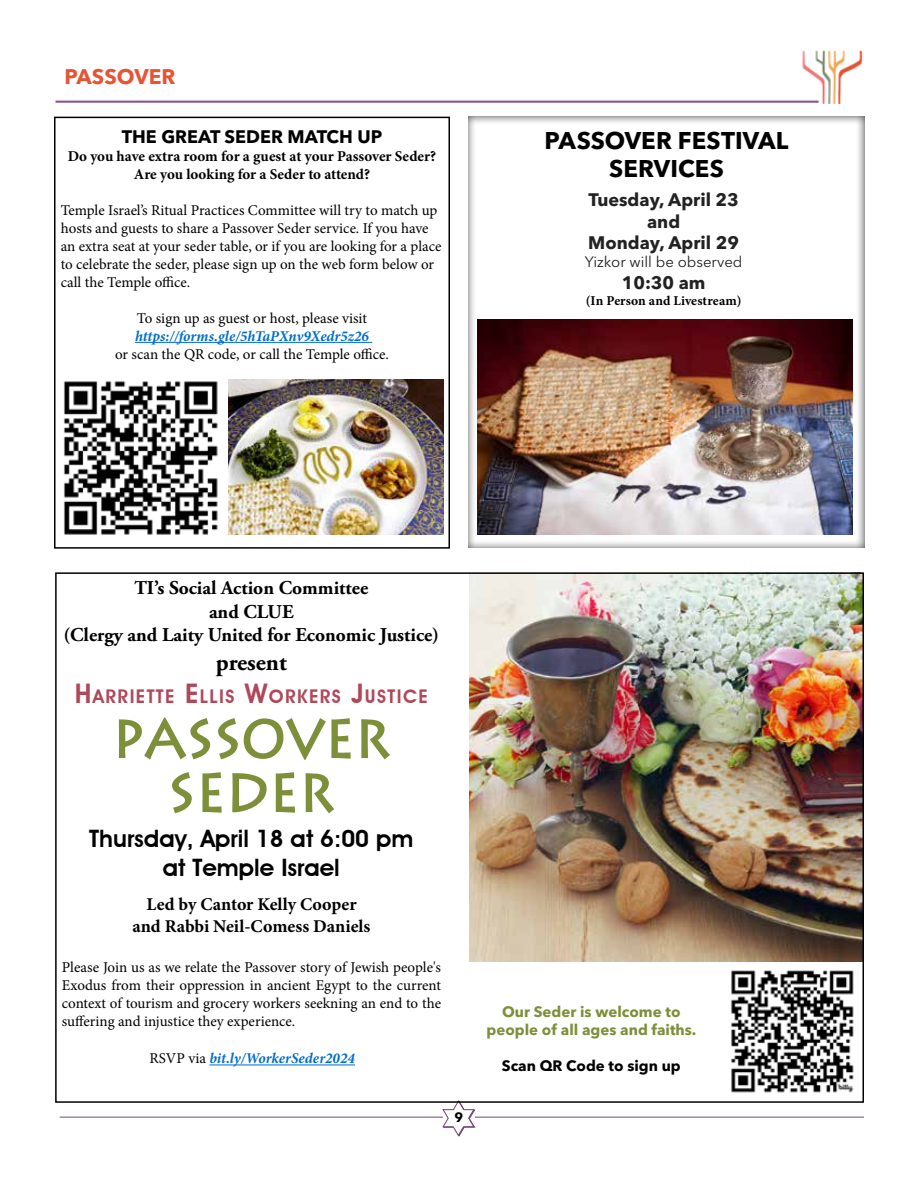
<style>
.page{position:relative;width:918px;height:1188px;background:#fff}
.page>*{position:absolute;margin:0;border:0;box-sizing:border-box;transform-origin:0 0}
.t1{font:700 54px/54px "Liste";color:#7d8f39;text-align:center}
.t2{font:600 24px/28.8px "Advantage";color:#000;text-align:center}
.t3{font:700 24px/28.8px "Avenir Next LT Pro";color:#000;text-align:center}
.t4{font:700 24px "Adobe Garamond Pro";color:#000}
.t5{font:700 21px "Avenir Next LT Pro";color:#e55534}
.t6{font:700 19.5px/23.4px "Adobe Garamond Pro";color:#000;text-align:center}
.t7{font:600 18.9px "Advantage";letter-spacing:.07em;color:#af495a}
.t8{font:700 18px/21.6px "Minion Pro";color:#000;text-align:center}
.t9{font:700 18px/21.6px "Avenir Next LT Pro";color:#222223;text-align:center}
.t10{font:700 18px "Avenir Next LT Pro";color:#000}
.t11{font:15px/18px "Minion Pro";color:#000}
.t12{font:700 15px/18px "Minion Pro";letter-spacing:-.005em;color:#000;text-align:center}
.t13{font:italic 700 15px "Minion Pro";color:#006dcf}
.t14{font:700 15px/18px "Avenir Next LT Pro";color:#7d8f39;text-align:center}
.t15{font:15px "Avenir Next LT Pro";color:#222223}
.t16{font:700 15px "Avenir Next LT Pro";color:#000}
.t17{font:700 13.5px "Minion Pro";letter-spacing:.01em;color:#000}
.t18{font:700 13.5px "Avenir Next LT Pro";color:#000}
.s1{font-size:27px}
.s2{font-weight:400;font-style:normal;color:#000}
</style>
<div class="page">
<svg style="left:443px;top:1103px;width:32px;height:34px"></svg>
<hr style="left:475px;top:1117px;width:389px;height:1px;background:#79457f">
<hr style="left:60px;top:1117px;width:383px;height:1px;background:#79457f">
<img style="left:55px;top:50px;width:809px;height:54px">
<div style="left:467px;top:115px;width:399px;height:433px;background:#000;opacity:.75"></div>
<hr style="left:135px;top:342px;width:237px;height:1px;background:#006dcf">
<img style="left:64px;top:381px;width:154px;height:154px">
<img style="left:228px;top:380px;width:216px;height:155px">
<div style="left:54px;top:117px;width:396px;height:432px;border:2px solid #000"></div>
<img style="left:477px;top:319px;width:376px;height:216px">
<img style="left:469px;top:575px;width:392px;height:386px">
<hr style="left:209px;top:1065px;width:146px;height:1px;background:#006dcf">
<img style="left:731px;top:970px;width:123px;height:123px">
<h3 class="t5" style="left:64px;top:64px;width:112px">PASSOVER</h3>
<p class="t10" style="left:122px;top:126px;width:262px">THE GREAT SEDER MATCH UP</p>
<p class="t12" style="left:68px;top:147px;width:370px">Do you have extra room for a guest at your Passover Seder?<br>Are you looking for a Seder to attend?</p>
<p class="t11" style="left:61px;top:201px;width:382px">Temple Israel’s Ritual Practices Committee will try to match up hosts and guests to share a Passover Seder service. If you have an extra seat at your seder table, or if you are looking for a place to celebrate the seder, please sign up on the web form below or call the Temple office.</p>
<p class="t11" style="left:137px;top:309px;width:232px">To sign up as guest or host, please visit</p>
<p class="t13" style="left:135px;top:325px;width:235px">https://forms.gle/5hTaPXnv9Xedr5z26</p>
<p class="t11" style="left:115px;top:345px;width:275px">or scan the QR code, or call the Temple office.</p>
<h2 class="t3" style="left:545px;top:126px;width:245px">PASSOVER FESTIVAL<br>SERVICES</h2>
<p class="t9" style="left:588px;top:189px;width:152px">Tuesday, April 23 and<br>Monday, April 29</p>
<p class="t15" style="left:585px;top:253px;width:159px">Yizkor will be observed</p>
<p class="t9" style="left:622px;top:272px;width:85px">10:30 am</p>
<p class="t17" style="left:586px;top:291px;width:157px">(In Person and Livestream)</p>
<h3 class="t6" style="left:64px;top:577px;width:377px">TI’s Social Action Committee<br>and CLUE<br>(Clergy and Laity United for Economic Justice)</h3>
<h2 class="t4" style="left:216px;top:648px;width:73px">present</h2>
<p class="t7" style="left:75px;top:685px;width:355px"><span class="s1">H</span>ARRIETTE <span class="s1">E</span> LLIS <span class="s1">W</span>ORKERS <span class="s1">J</span>USTICE</p>
<h1 class="t1" style="left:112px;top:712px;width:280px">PASSOVER<br>SEDER</h1>
<h2 class="t2" style="left:89px;top:824px;width:326px">Thursday, April 18 at 6:00 pm at Temple Israel</h2>
<p class="t8" style="left:132px;top:894px;width:240px">Led by Cantor Kelly Cooper and Rabbi Neil-Comess Daniels</p>
<p class="t11" style="left:62px;top:958px;width:381px;text-align:justify">Please Join us as we relate the Passover story of Jewish people's Exodus from their oppression in ancient Egypt to the current context of tourism and grocery workers seekning an end to the suffering and injustice they experience.</p>
<p class="t13" style="left:150px;top:1048px;width:207px"><span class="s2">RSVP via</span> bit.ly/WorkerSeder2024</p>
<p class="t18" style="left:455px;top:1109px;width:10px">9</p>
<p class="t14" style="left:487px;top:1003px;width:211px">Our Seder is welcome to people of all ages and faiths.</p>
<p class="t16" style="left:502px;top:1057px;width:180px">Scan QR Code to sign up</p>
</div>
